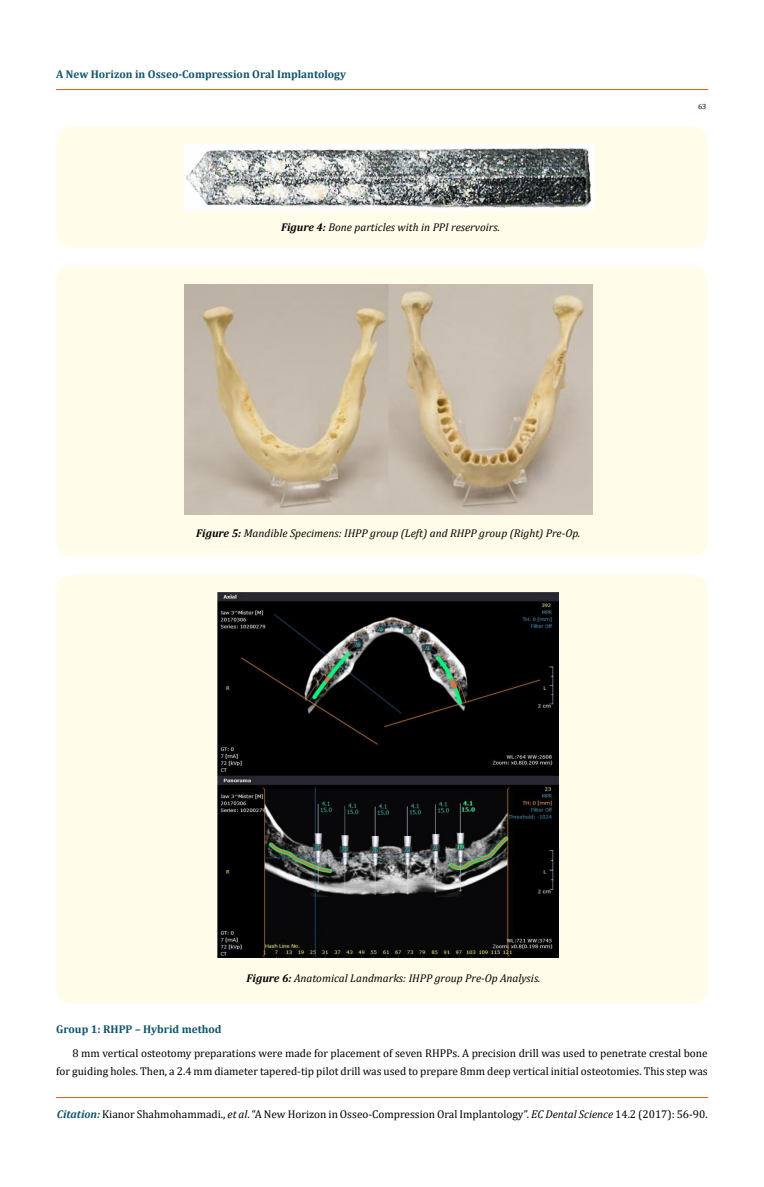
<style>
.page{position:relative;width:764px;height:1187px;background:#fff}
.page>*{position:absolute;margin:0;border:0;box-sizing:border-box;transform-origin:0 0}
.t1{font:11.25px/17.5px "Cambria";color:#000;text-align:right}
.t2{font:italic 11.25px "Cambria";color:#000}
.t3{font:700 11.25px "Cambria";color:#0e546a}
.t4{font:7.5px "Cambria";color:#000}
.s1{font-weight:700}
.s2{font-weight:700;font-style:italic;color:#0e546a}
.s3{font-style:italic}
</style>
<div class="page">
<hr style="left:56px;top:90px;width:652px;height:1px;background:#e05d1a">
<hr style="left:56px;top:1097px;width:652px;height:1px;background:#e05d1a">
<div style="left:56px;top:127px;width:652px;height:120px;background:#fffde9;border-radius:15px"></div>
<img style="left:184px;top:145px;width:410px;height:66px">
<div style="left:56px;top:266px;width:652px;height:290px;background:#fffde9;border-radius:15px"></div>
<img style="left:184px;top:284px;width:408px;height:230px">
<div style="left:56px;top:575px;width:652px;height:428px;background:#fffde9;border-radius:15px"></div>
<img style="left:218px;top:592px;width:341px;height:365px">
<p class="t3" style="left:56px;top:66px;width:292px">A New Horizon in Osseo-Compression Oral Implantology</p>
<p class="t2" style="left:281px;top:219px;width:220px"><span class="s1">Figure 4:</span> Bone particles with in PPI reservoirs.</p>
<p class="t2" style="left:196px;top:525px;width:386px"><span class="s1">Figure 5:</span> Mandible Specimens: IHPP group (Left) and RHPP group (Right) Pre-Op.</p>
<p class="t4" style="left:698px;top:102px;width:10px">63</p>
<p class="t2" style="left:247px;top:969px;width:295px"><span class="s1">Figure 6:</span> Anatomical Landmarks: IHPP group Pre-Op Analysis.</p>
<p class="t3" style="left:56px;top:1020px;width:167px">Group 1: RHPP – Hybrid method</p>
<p class="t1" style="left:56px;top:1044px;width:653px">8 mm vertical osteotomy preparations were made for placement of seven RHPPs. A precision drill was used to penetrate crestal bone for guiding holes. Then, a 2.4 mm diameter tapered-tip pilot drill was used to prepare 8mm deep vertical initial osteotomies. This step was</p>
<p class="t1" style="left:57px;top:1105px;width:652px"><span class="s2">Citation:</span> Kianor Shahmohammadi., <span class="s3">et al</span>. “A New Horizon in Osseo-Compression Oral Implantology”. <span class="s3">EC Dental Science</span> 14.2 (2017): 56-90.</p>
</div>
